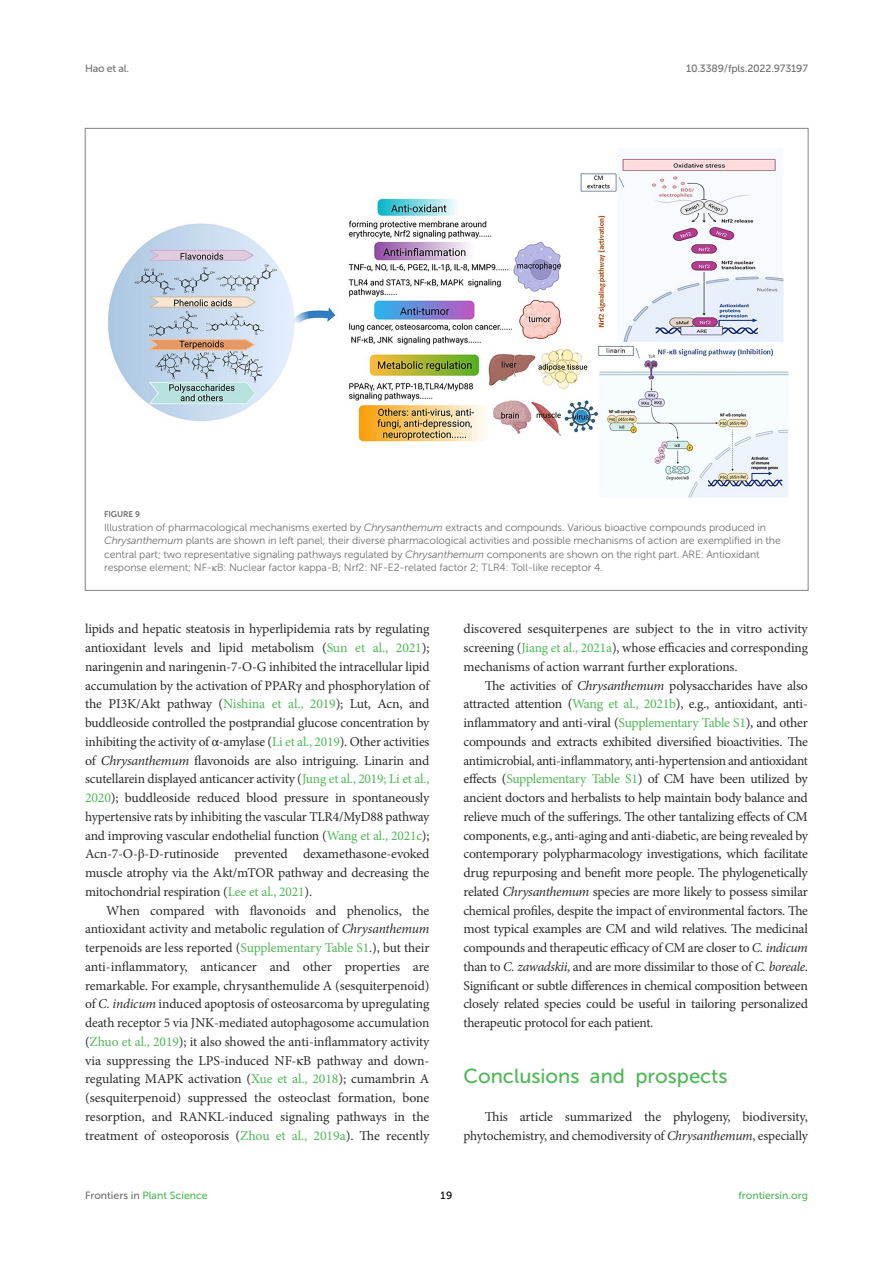
<style>
.page{position:relative;width:893px;height:1263px;background:#fff}
.page>*{position:absolute;margin:0;border:0;box-sizing:border-box;transform-origin:0 0}
.HEAD_1{font:20.25px "Museo Sans 500";color:#4eb855}
.TEXT{font:13.5px/18.8px "Minion Pro";letter-spacing:-.01em;color:#2b2b2a;text-align:justify}
.TEXT_FLUSH{font:13.5px/18.8px "Minion Pro";letter-spacing:-.01em;color:#2b2b2a;text-align:justify}
.FIG_LEG{font:10.5px/13.5px "Museo Sans 300";letter-spacing:-.01em;color:#706f70}
.t1{font:10.5px "Museo Sans 500";color:#4eb855}
.t2{font:10.5px "Museo Sans 500";letter-spacing:-.015em;color:#706f70}
.t3{font:10.5px "Museo Sans 500";color:#000}
.FIG_HD{font:8.25px "Museo Sans 700";letter-spacing:-.01em;color:#706f70}
.s1{font-style:italic}
.s2{font-family:"STIX"}
.s3{color:#4eb855}
.s4{color:#706f70}
</style>
<div class="page">
<img style="left:108px;top:155px;width:681px;height:343px">
<p class="t2" style="left:85px;top:63px;width:46px">Hao et al.</p>
<p class="t2" style="left:686px;top:63px;width:123px">10.3389/fpls.2022.973197</p>
<p class="FIG_HD" style="left:104px;top:510px;width:37px">FIGURE 9</p>
<p class="FIG_LEG" style="left:104px;top:521px;width:678px">Illustration of pharmacological mechanisms exerted by <span class="s1">Chrysanthemum</span> extracts and compounds. Various bioactive compounds produced in <span class="s1">Chrysanthemum</span> plants are shown in left panel; their diverse pharmacological activities and possible mechanisms of action are exemplified in the central part; two representative signaling pathways regulated by <span class="s1">Chrysanthemum</span> components are shown on the right part. ARE: Antioxidant response element; NF-<span class="s2">κ</span>B: Nuclear factor kappa-B; Nrf2: NF-E2-related factor 2; TLR4: Toll-like receptor 4.</p>
<p class="TEXT_FLUSH" style="left:85px;top:620px;width:346px">lipids and hepatic steatosis in hyperlipidemia rats by regulating antioxidant levels and lipid metabolism (<span class="s3">Sun et al., 2021</span>); naringenin and naringenin-7-O-G inhibited the intracellular lipid accumulation by the activation of PPAR<span class="s2">γ</span> and phosphorylation of the PI3K/Akt pathway (<span class="s3">Nishina et al., 2019</span>); Lut, Acn, and buddleoside controlled the postprandial glucose concentration by inhibiting the activity of <span class="s2">α</span>-amylase (<span class="s3">Li et al., 2019</span>). Other activities of <span class="s1">Chrysanthemum</span> flavonoids are also intriguing. Linarin and scutellarein displayed anticancer activity (<span class="s3">Jung et al., 2019; Li et al., 2020</span>); buddleoside reduced blood pressure in spontaneously hypertensive rats by inhibiting the vascular TLR4/MyD88 pathway and improving vascular endothelial function (<span class="s3">Wang et al., 2021c</span>); Acn-7-O-<span class="s2">β</span>-D-rutinoside prevented dexamethasone-evoked muscle atrophy via the Akt/mTOR pathway and decreasing the mitochondrial respiration (<span class="s3">Lee et al., 2021</span>).</p>
<p class="TEXT" style="left:85px;top:901px;width:346px;text-indent:21px">When compared with flavonoids and phenolics, the antioxidant activity and metabolic regulation of <span class="s1">Chrysanthemum </span>terpenoids are less reported (<span class="s3">Supplementary Table S1</span>.), but their anti-inflammatory, anticancer and other properties are remarkable. For example, chrysanthemulide A (sesquiterpenoid) of <span class="s1">C. indicum</span> induced apoptosis of osteosarcoma by upregulating death receptor 5 via JNK-mediated autophagosome accumulation (<span class="s3">Zhuo et al., 2019</span>); it also showed the anti-inflammatory activity via suppressing the LPS-induced NF-<span class="s2">κ</span>B pathway and down&shy;regulating MAPK activation (<span class="s3">Xue et al., 2018</span>); cumambrin A (sesquiterpenoid) suppressed the osteoclast formation, bone resorption, and RANKL-induced signaling pathways in the treatment of osteoporosis (<span class="s3">Zhou et al., 2019a</span>). The recently</p>
<p class="TEXT" style="left:463px;top:620px;width:346px">discovered sesquiterpenes are subject to the in vitro activity screening (<span class="s3">Jiang et al., 2021a</span>), whose efficacies and corresponding mechanisms of action warrant further explorations.</p>
<p class="TEXT" style="left:463px;top:676px;width:346px;text-indent:21px">The activities of <span class="s1">Chrysanthemum</span> polysaccharides have also attracted attention (<span class="s3">Wang et al., 2021b</span>), e.g., antioxidant, anti&shy;inflammatory and anti-viral (<span class="s3">Supplementary Table S1</span>), and other compounds and extracts exhibited diversified bioactivities. The antimicrobial, anti-inflammatory, anti-hypertension and antioxidant effects (<span class="s3">Supplementary Table S1</span>) of CM have been utilized by ancient doctors and herbalists to help maintain body balance and relieve much of the sufferings. The other tantalizing effects of CM components, e.g., anti-aging and anti-diabetic, are being revealed by contemporary polypharmacology investigations, which facilitate drug repurposing and benefit more people. The phylogenetically related <span class="s1">Chrysanthemum</span> species are more likely to possess similar chemical profiles, despite the impact of environmental factors. The most typical examples are CM and wild relatives. The medicinal compounds and therapeutic efficacy of CM are closer to <span class="s1">C. indicum </span>than to <span class="s1">C. zawadskii</span>, and are more dissimilar to those of <span class="s1">C. boreale</span>.<br>Significant or subtle differences in chemical composition between closely related species could be useful in tailoring personalized therapeutic protocol for each patient.</p>
<p class="HEAD_1" style="left:463px;top:1065px;width:266px">Conclusions and prospects</p>
<p class="TEXT_FLUSH" style="left:463px;top:1107px;width:346px;text-align:right">This article summarized the phylogeny, biodiversity, phytochemistry, and chemodiversity of <span class="s1">Chrysanthemum</span>, especially</p>
<p class="t1" style="left:85px;top:1190px;width:124px"><span class="s4">Frontiers in</span> Plant Science</p>
<p class="t3" style="left:440px;top:1190px;width:13px">19</p>
<p class="t1" style="left:738px;top:1190px;width:71px">frontiersin.org</p>
</div>
